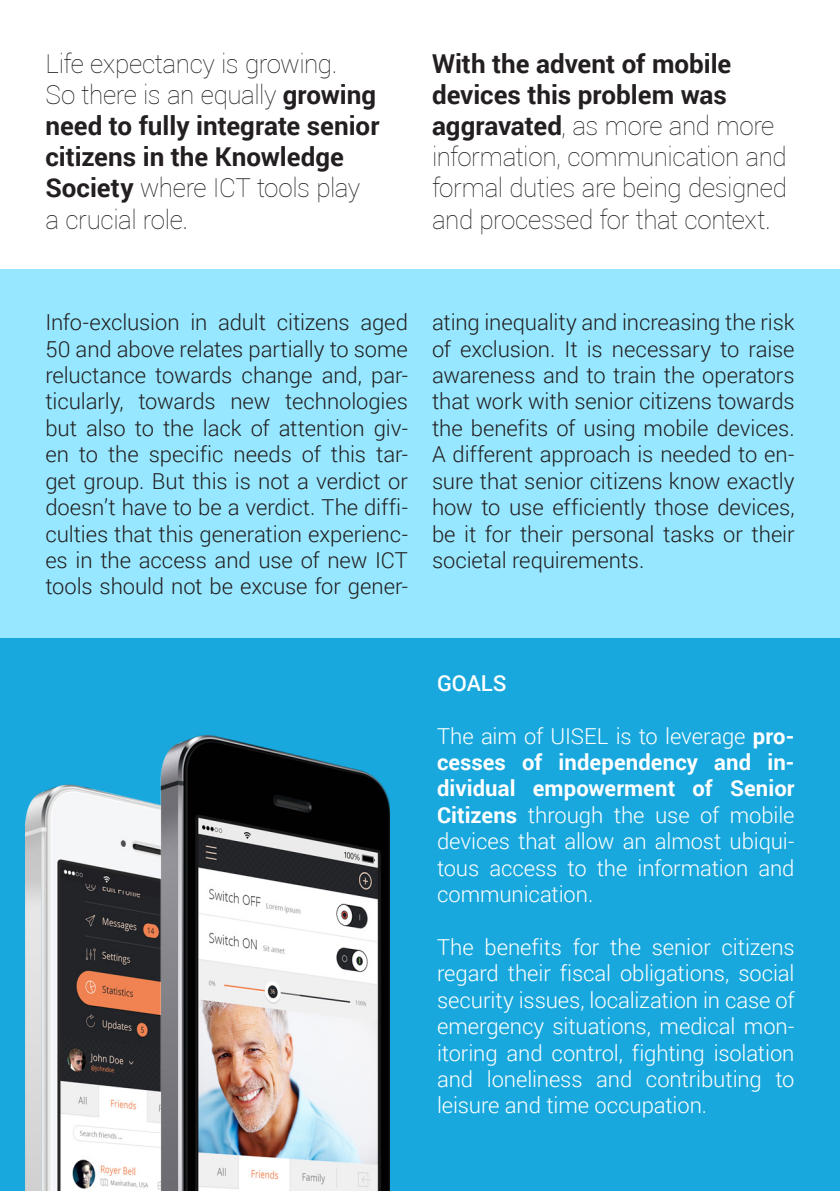
<style>
.page{position:relative;width:840px;height:1191px;background:#fff}
.page>*{position:absolute;margin:0;border:0;box-sizing:border-box;transform-origin:0 0}
.t1{font:100 26px/31.2px "Roboto";letter-spacing:-.015em;color:#231f20}
.t2{font:300 22px/26.4px "Roboto";letter-spacing:-.005em;color:#231f20;text-align:justify}
.t3{font:300 22px/26.4px "Roboto";letter-spacing:-.005em;color:#fff;text-align:justify}
.t4{font:500 22px "Roboto";color:#fff}
.s1{font-weight:700}
</style>
<div class="page">
<div style="left:0;top:269px;width:839px;height:369px;background:#96e7ff"></div>
<div style="left:0;top:638px;width:839px;height:553px;background:#18a8dd"></div>
<img style="left:25px;top:784px;width:42px;height:407px">
<img style="left:67px;top:735px;width:322px;height:456px">
<p class="t1" style="left:45px;top:48px;width:335px">Life expectancy is growing.<br>So there is an equally <span class="s1">growing need to fully integrate senior citizens in the Knowledge<br>Society</span> where ICT tools play a crucial role.</p>
<p class="t1" style="left:432px;top:48px;width:356px"><span class="s1">With the advent of mobile devices this problem was aggravated</span>, as more and more information, communication and formal duties are being designed and processed for that context.</p>
<p class="t2" style="left:45px;top:309px;width:364px">Info-exclusion in adult citizens aged 50 and above relates partially to some reluctance towards change and, par&shy;ticularly, towards new technologies but also to the lack of attention giv&shy;en to the specific needs of this tar&shy;get group. But this is not a verdict or doesn’t have to be a verdict. The diffi&shy;culties that this generation experienc&shy;es in the access and use of new ICT tools should not be excuse for gener-</p>
<p class="t2" style="left:432px;top:309px;width:364px">ating inequality and increasing the risk of exclusion. It is necessary to raise awareness and to train the operators that work with senior citizens towards the benefits of using mobile devices.<br>A different approach is needed to en&shy;sure that senior citizens know exactly how to use efficiently those devices, be it for their personal tasks or their societal requirements.</p>
<p class="t4" style="left:437px;top:670px;width:71px">GOALS</p>
<p class="t3" style="left:437px;top:723px;width:359px">The aim of UISEL is to leverage <span class="s1">pro&shy;cesses of independency and in&shy;dividual empowerment of Senior Citizens</span> through the use of mobile devices that allow an almost ubiqui&shy;tous access to the information and communication.</p>
<p class="t3" style="left:437px;top:934px;width:359px">The benefits for the senior citizens regard their fiscal obligations, social security issues, localization in case of emergency situations, medical mon&shy;itoring and control, fighting isolation and loneliness and contributing to leisure and time occupation.</p>
</div>
